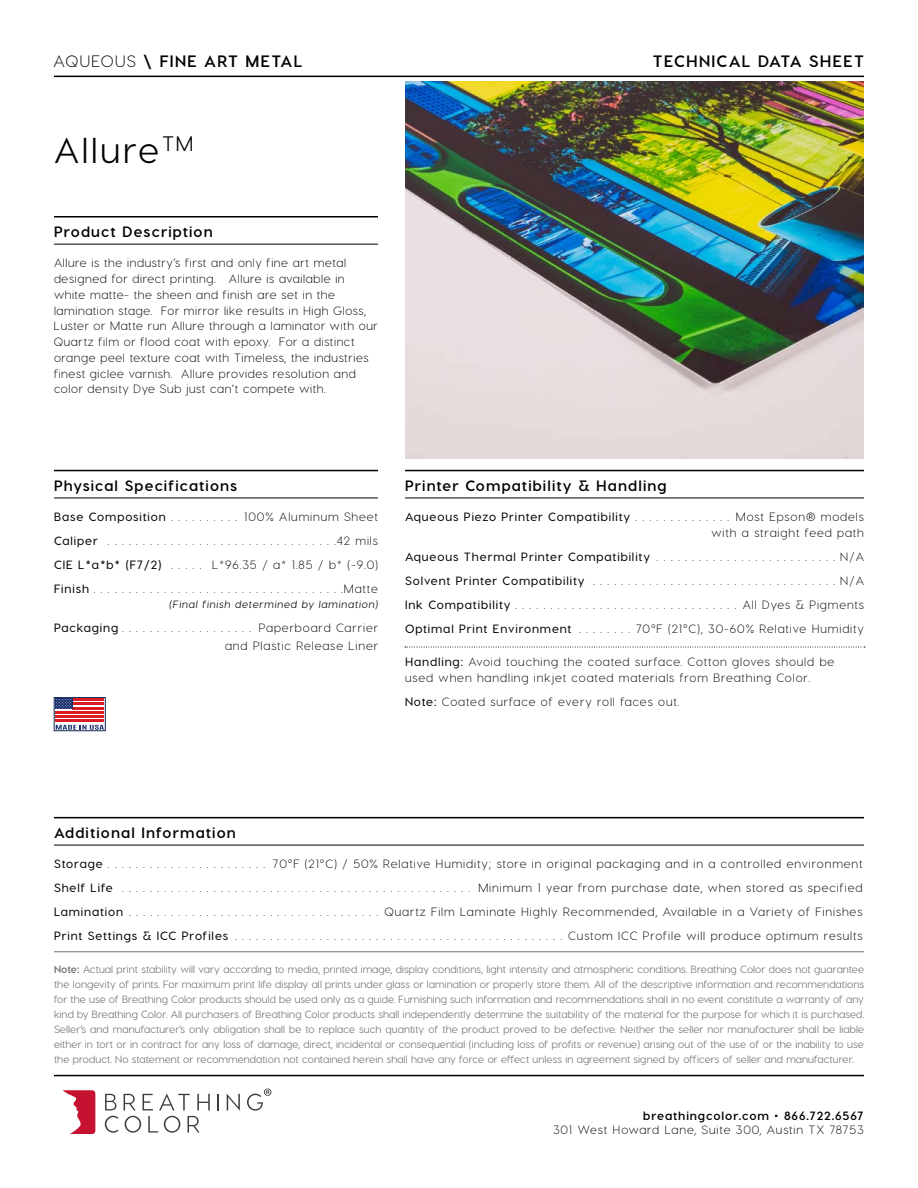
<style>
.page{position:relative;width:918px;height:1188px;background:#fff}
.page>*{position:absolute;margin:0;border:0;box-sizing:border-box;transform-origin:0 0}
.t1{font:500 36px "Visby CF";letter-spacing:.075em;color:#000}
.t2{font:700 16.5px "Visby CF";letter-spacing:.075em;color:#000}
.t3{font:700 15px "Visby CF";letter-spacing:.075em;color:#000}
.t4{font:300 12px/24px "Visby CF";letter-spacing:.05em;color:#000;text-align:justify}
.t5{font:300 12px/15.8px "Visby CF";letter-spacing:.075em;color:#000;text-align:right}
.t6{font:500 10.5px/15px "Visby CF";letter-spacing:.01em;color:#717073;text-align:justify}
.t7{font:italic 500 10.5px "Visby CF";letter-spacing:.075em;color:#000}
.s1{font-weight:300}
.s2{font-weight:600}
.s3{font-weight:700}
</style>
<div class="page">
<hr style="left:54px;top:952px;width:810px;height:1px;background:#717073">
<hr style="left:54px;top:76px;width:810px;height:1px;background:#000">
<hr style="left:54px;top:216px;width:324px;height:2px;background:#000">
<hr style="left:54px;top:244px;width:324px;height:1px;background:#000">
<img style="left:405px;top:81px;width:459px;height:378px">
<svg style="left:105px;top:1094px;width:11px;height:16px"></svg>
<svg style="left:124px;top:1094px;width:12px;height:16px"></svg>
<svg style="left:143px;top:1094px;width:10px;height:16px"></svg>
<svg style="left:159px;top:1094px;width:31px;height:16px"></svg>
<svg style="left:197px;top:1094px;width:13px;height:16px"></svg>
<svg style="left:218px;top:1094px;width:1px;height:16px"></svg>
<svg style="left:227px;top:1094px;width:13px;height:17px"></svg>
<svg style="left:105px;top:1116px;width:13px;height:17px"></svg>
<svg style="left:125px;top:1116px;width:16px;height:17px"></svg>
<svg style="left:148px;top:1116px;width:10px;height:17px"></svg>
<svg style="left:164px;top:1116px;width:16px;height:17px"></svg>
<svg style="left:188px;top:1116px;width:12px;height:17px"></svg>
<svg style="left:247px;top:1089px;width:24px;height:22px"></svg>
<svg style="left:63px;top:1090px;width:32px;height:44px"></svg>
<hr style="left:54px;top:470px;width:324px;height:1px;background:#000">
<hr style="left:54px;top:498px;width:324px;height:1px;background:#000">
<hr style="left:405px;top:470px;width:459px;height:1px;background:#000">
<hr style="left:405px;top:498px;width:459px;height:1px;background:#000">
<hr style="left:54px;top:817px;width:810px;height:1px;background:#000">
<hr style="left:54px;top:845px;width:810px;height:1px;background:#000">
<svg style="left:405px;top:647px;width:460px;height:1px"></svg>
<hr style="left:54px;top:1075px;width:810px;height:1px;background:#000">
<svg style="left:54px;top:697px;width:51px;height:34px"></svg>
<hr style="left:72px;top:699px;width:32px;height:2px;background:#d91c21">
<hr style="left:72px;top:703px;width:32px;height:2px;background:#d91c21">
<hr style="left:72px;top:707px;width:32px;height:2px;background:#d91c21">
<hr style="left:55px;top:711px;width:49px;height:2px;background:#d91c21">
<hr style="left:55px;top:716px;width:49px;height:2px;background:#d91c21">
<hr style="left:55px;top:720px;width:49px;height:2px;background:#d91c21">
<svg style="left:55px;top:699px;width:17px;height:10px"></svg>
<svg style="left:56px;top:699px;width:15px;height:10px"></svg>
<svg style="left:56px;top:725px;width:48px;height:5px"></svg>
<h2 class="t2" style="left:54px;top:51px;width:250px"><span class="s1">AQUEOUS</span> \ FINE ART METAL</h2>
<h1 class="t1" style="left:54px;top:129px;width:141px">Allure<sup>TM</sup></h1>
<p class="t3" style="left:54px;top:222px;width:160px">Product Description</p>
<p class="t4" style="left:54px;top:255px;width:325px;line-height:15.8px;text-align:left">Allure is the industry’s first and only fine art metal designed for direct printing. Allure is available in white matte- the sheen and finish are set in the lamination stage. For mirror like results in High Gloss, Luster or Matte run Allure through a laminator with our Quartz film or flood coat with epoxy. For a distinct orange peel texture coat with Timeless, the industries finest giclee varnish. Allure provides resolution and color density Dye Sub just can’t compete with.</p>
<h2 class="t2" style="left:653px;top:51px;width:213px">TECHNICAL DATA SHEET</h2>
<p class="t3" style="left:54px;top:476px;width:185px">Physical Specifications</p>
<p class="t3" style="left:405px;top:476px;width:263px">Printer Compatibility &amp; Handling</p>
<p class="t4" style="left:54px;top:505px;width:326px"><span class="s2">Base Composition</span> . . . . . . . . . . 100% Aluminum Sheet <span class="s2">Caliper</span> . . . . . . . . . . . . . . . . . . . . . . . . . . . . . . . . 42 mils <span class="s2">CIE L*a*b* (F7/2)</span> . . . . . L*96.35 / a* 1.85 / b* (-9.0)<br><span class="s2">Finish</span> . . . . . . . . . . . . . . . . . . . . . . . . . . . . . . . . . . . Matte</p>
<p class="t7" style="left:170px;top:598px;width:210px">(Final finish determined by lamination)</p>
<p class="t5" style="left:54px;top:619px;width:326px;line-height:18px"><span class="s2">Packaging</span> . . . . . . . . . . . . . . . . . . . Paperboard Carrier and Plastic Release Liner</p>
<p class="t5" style="left:405px;top:509px;width:460px"><span class="s2">Aqueous Piezo Printer Compatibility</span> . . . . . . . . . . . . . . Most Epson® models with a straight feed path</p>
<p class="t4" style="left:405px;top:545px;width:461px"><span class="s2">Aqueous Thermal Printer Compatibility</span> . . . . . . . . . . . . . . . . . . . . . . . . . N/A <span class="s2">Solvent Printer Compatibility</span> . . . . . . . . . . . . . . . . . . . . . . . . . . . . . . . . . . N/A <span class="s2">Ink Compatibility</span> . . . . . . . . . . . . . . . . . . . . . . . . . . . . . . . All Dyes &amp; Pigments <span class="s2">Optimal Print Environment</span> . . . . . . . 70°F (21°C), 30-60% Relative Humidity</p>
<p class="t5" style="left:405px;top:654px;width:431px;text-align:left"><span class="s2">Handling:</span> Avoid touching the coated surface. Cotton gloves should be used when handling inkjet coated materials from Breathing Color.</p>
<p class="t5" style="left:405px;top:694px;width:275px"><span class="s2">Note:</span> Coated surface of every roll faces out.</p>
<p class="t3" style="left:54px;top:823px;width:183px">Additional Information</p>
<p class="t5" style="left:54px;top:852px;width:810px;line-height:24px;text-align:left"><span class="s2">Storage</span> . . . . . . . . . . . . . . . . . . . . . . 70°F (21°C) / 50% Relative Humidity; store in original packaging and in a controlled environment<br><span class="s2">Shelf Life</span> . . . . . . . . . . . . . . . . . . . . . . . . . . . . . . . . . . . . . . . . . . . . . . . . .</p>
<p class="t4" style="left:54px;top:876px;width:810px;text-indent:424px">Minimum 1 year from purchase date, when stored as specified <span class="s2">Lamination</span> . . . . . . . . . . . . . . . . . . . . . . . . . . . . . . . . . . . . Quartz Film Laminate Highly Recommended, Available in a Variety of Finishes <span class="s2">Print Settings &amp; ICC Profiles</span> . . . . . . . . . . . . . . . . . . . . . . . . . . . . . . . . . . . . . . . . . . . . . . Custom ICC Profile will produce optimum results</p>
<p class="t6" style="left:54px;top:961px;width:812px"><span class="s3">Note:</span> Actual print stability will vary according to media, printed image, display conditions, light intensity and atmospheric conditions. Breathing Color does not guarantee the longevity of prints. For maximum print life display all prints under glass or lamination or properly store them. All of the descriptive information and recommendations for the use of Breathing Color products should be used only as a guide. Furnishing such information and recommendations shall in no event constitute a warranty of any kind by Breathing Color. All purchasers of Breathing Color products shall independently determine the suitability of the material for the purpose for which it is purchased.<br>Seller’s and manufacturer’s only obligation shall be to replace such quantity of the product proved to be defective. Neither the seller nor manufacturer shall be liable either in tort or in contract for any loss of damage, direct, incidental or consequential (including loss of profits or revenue) arising out of the use of or the inability to use the product. No statement or recommendation not contained herein shall have any force or effect unless in agreement signed by officers of seller and manufacturer.</p>
<p class="t5" style="left:553px;top:1108px;width:312px;line-height:14.4px"><span class="s3">breathingcolor.com</span> <sup>.</sup> <span class="s3">866.722.6567<br></span>301 West Howard Lane, Suite 300, Austin TX 78753</p>
</div>
